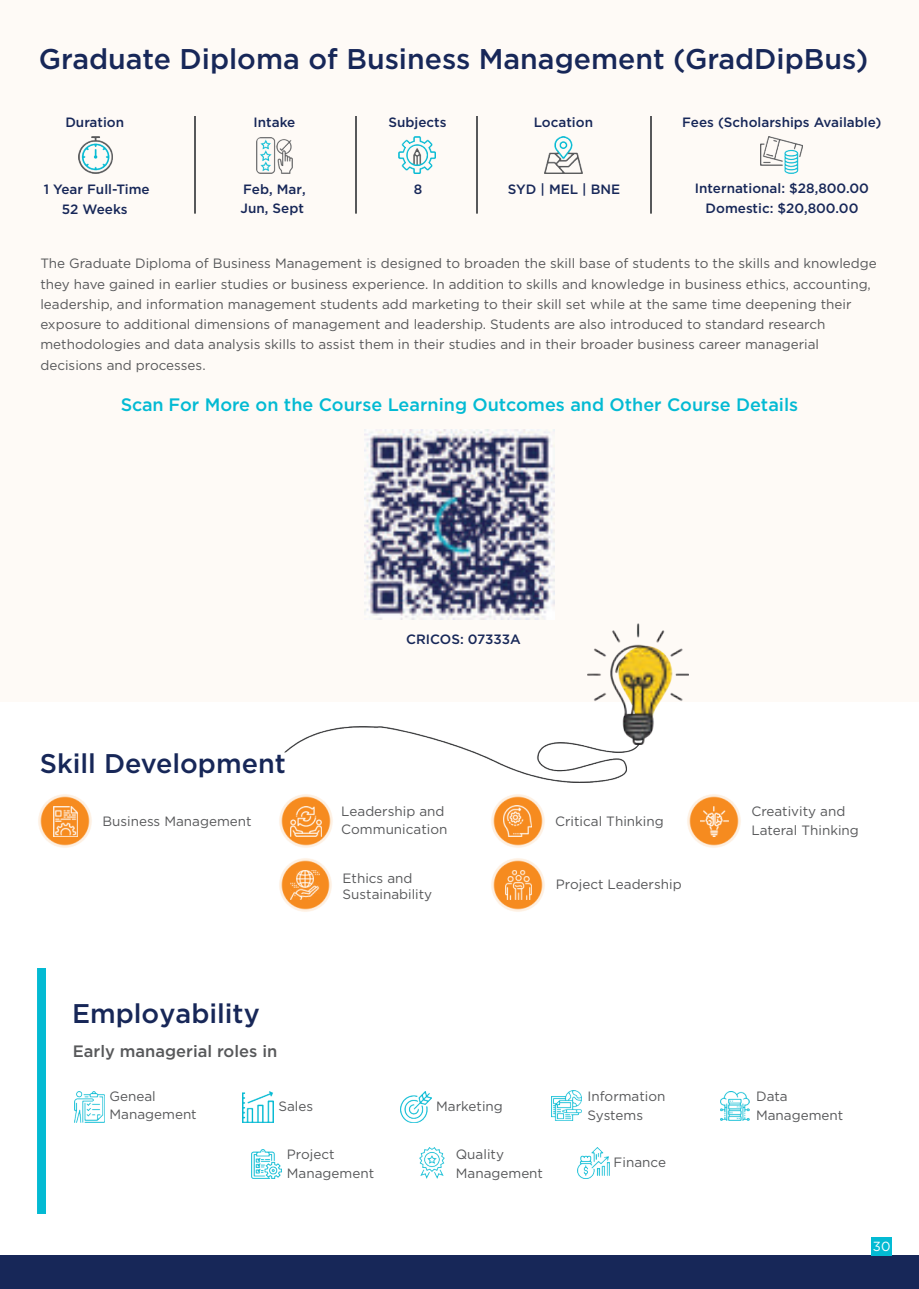
<style>
.page{position:relative;width:919px;height:1289px;background:#fff}
.page>*{position:absolute;margin:0;border:0;box-sizing:border-box;transform-origin:0 0}
.t1{font:500 28.5px "Gotham";color:#172758}
.t2{font:500 27px "Gotham";color:#172758}
.t3{font:500 18px "Gotham";color:#03bad3}
.t4{font:500 16.5px "Gotham";color:#57585a}
.t5{font:13.5px/18.9px "Gotham";color:#57585a}
.t6{font:500 13.5px/19.5px "Gotham";color:#172758;text-align:center}
.t7{font:13.2px "Gotham";color:#fff}
</style>
<div class="page">
<div style="left:0;top:1255px;width:918px;height:33px;background:#172758"></div>
<div style="left:38px;top:968px;width:7px;height:245px;background:#03bad3"></div>
<img style="left:38px;top:794px;width:54px;height:54px">
<img style="left:53px;top:806px;width:24px;height:30px">
<img style="left:279px;top:794px;width:54px;height:54px">
<img style="left:290px;top:806px;width:32px;height:30px">
<img style="left:279px;top:858px;width:53px;height:54px">
<img style="left:291px;top:870px;width:29px;height:29px">
<img style="left:491px;top:858px;width:54px;height:54px">
<img style="left:505px;top:870px;width:26px;height:29px">
<img style="left:491px;top:794px;width:54px;height:54px">
<img style="left:503px;top:805px;width:28px;height:31px">
<img style="left:687px;top:794px;width:54px;height:54px">
<img style="left:700px;top:806px;width:28px;height:30px">
<img style="left:79px;top:137px;width:33px;height:37px">
<img style="left:256px;top:137px;width:36px;height:37px">
<img style="left:399px;top:137px;width:37px;height:37px">
<img style="left:544px;top:137px;width:38px;height:37px">
<img style="left:760px;top:136px;width:42px;height:38px">
<img style="left:195px;top:117px;width:1px;height:97px">
<img style="left:356px;top:117px;width:1px;height:97px">
<img style="left:477px;top:117px;width:1px;height:97px">
<img style="left:651px;top:117px;width:1px;height:97px">
<img style="left:871px;top:1237px;width:20px;height:18px">
<img style="left:284px;top:726px;width:355px;height:56px">
<img style="left:587px;top:623px;width:101px;height:121px">
<img style="left:364px;top:430px;width:190px;height:189px">
<img style="left:74px;top:1091px;width:31px;height:31px">
<img style="left:242px;top:1091px;width:31px;height:31px">
<img style="left:400px;top:1091px;width:31px;height:31px">
<img style="left:551px;top:1090px;width:30px;height:30px">
<img style="left:720px;top:1091px;width:29px;height:29px">
<img style="left:251px;top:1149px;width:30px;height:29px">
<img style="left:420px;top:1147px;width:24px;height:31px">
<img style="left:578px;top:1147px;width:31px;height:31px">
<h1 class="t1" style="left:39px;top:40px;width:830px">Graduate Diploma of Business Management (GradDipBus)</h1>
<p class="t6" style="left:65px;top:113px;width:60px">Duration</p>
<p class="t6" style="left:44px;top:178px;width:107px;line-height:20.4px">1 Year Full-Time<br>52 Weeks</p>
<p class="t6" style="left:253px;top:113px;width:43px">Intake</p>
<p class="t6" style="left:240px;top:179px;width:66px;text-align:left">Feb, Mar,<br>Jun, Sept</p>
<p class="t6" style="left:388px;top:113px;width:60px">Subjects</p>
<p class="t6" style="left:414px;top:179px;width:10px">8</p>
<p class="t6" style="left:533px;top:113px;width:61px">Location</p>
<p class="t6" style="left:508px;top:179px;width:114px">SYD | MEL | BNE</p>
<p class="t6" style="left:682px;top:112px;width:201px">Fees (Scholarships Available)</p>
<p class="t6" style="left:695px;top:179px;width:175px">International: $28,800.00<br>Domestic: $20,800.00</p>
<p class="t5" style="left:40px;top:253px;width:838px;line-height:20.2px">The Graduate Diploma of Business Management is designed to broaden the skill base of students to the skills and knowledge they have gained in earlier studies or business experience. In addition to skills and knowledge in business ethics, accounting, leadership, and information management students add marketing to their skill set while at the same time deepening their exposure to additional dimensions of management and leadership. Students are also introduced to standard research methodologies and data analysis skills to assist them in their studies and in their broader business career managerial decisions and processes.</p>
<h3 class="t3" style="left:121px;top:392px;width:679px">Scan For More on the Course Learning Outcomes and Other Course Details</h3>
<p class="t6" style="left:406px;top:629px;width:116px">CRICOS: 07333A</p>
<h2 class="t2" style="left:40px;top:746px;width:247px">Skill Development</h2>
<p class="t5" style="left:102px;top:811px;width:151px">Business Management</p>
<p class="t5" style="left:341px;top:802px;width:108px;line-height:18px">Leadership and<br>Communication</p>
<p class="t5" style="left:342px;top:870px;width:91px;line-height:16.2px">Ethics and<br>Sustainability</p>
<p class="t5" style="left:556px;top:874px;width:127px">Project Leadership</p>
<p class="t5" style="left:555px;top:811px;width:110px">Critical Thinking</p>
<p class="t5" style="left:751px;top:801px;width:109px">Creativity and<br>Lateral Thinking</p>
<h2 class="t2" style="left:72px;top:995px;width:189px">Employability</h2>
<p class="t4" style="left:73px;top:1040px;width:206px">Early managerial roles in</p>
<p class="t5" style="left:109px;top:1086px;width:89px;line-height:18px">Geneal<br>Management</p>
<p class="t5" style="left:278px;top:1096px;width:36px">Sales</p>
<p class="t5" style="left:436px;top:1096px;width:68px">Marketing</p>
<p class="t5" style="left:587px;top:1086px;width:79px">Information<br>Systems</p>
<p class="t5" style="left:756px;top:1086px;width:89px">Data<br>Management</p>
<p class="t5" style="left:456px;top:1144px;width:89px">Quality<br>Management</p>
<p class="t5" style="left:287px;top:1144px;width:89px">Project<br>Management</p>
<p class="t5" style="left:613px;top:1151px;width:54px">Finance</p>
<p class="t7" style="left:872px;top:1237px;width:19px">30</p>
</div>
